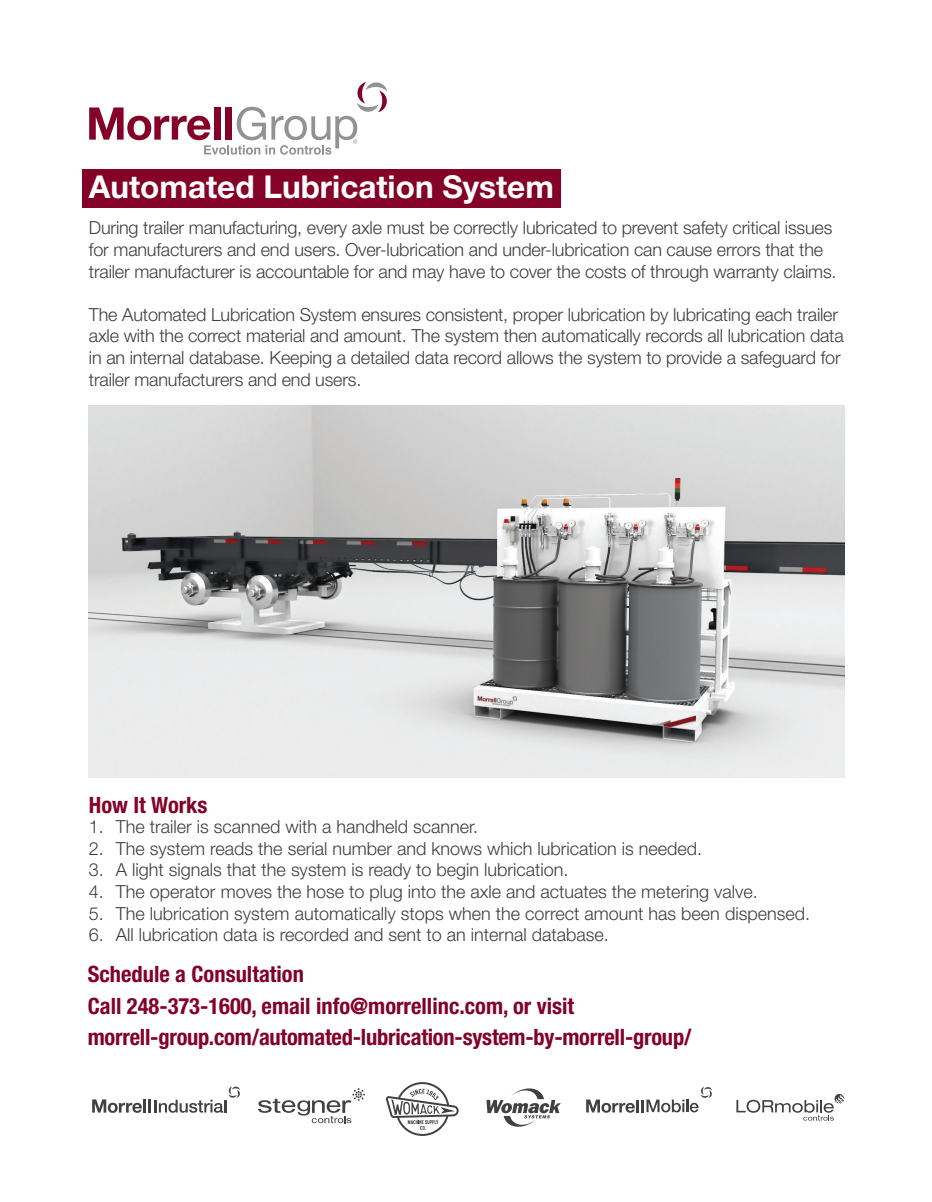
<style>
.page{position:relative;width:932px;height:1202px;background:#fff}
.page>*{position:absolute;margin:0;border:0;box-sizing:border-box;transform-origin:0 0}
.t1{font:700 31.5px "Helvetica Neue LT Pro";color:#fff}
.t2{font:700 condensed 22.5px "Helvetica Neue LT Pro";color:#840128}
.t3{font:300 18px/21.6px "Helvetica Neue LT Pro";letter-spacing:-.01em;color:#3e3e3f}
</style>
<div class="page">
<div style="left:82px;top:169px;width:478px;height:38px;background:#840128"></div>
<svg style="left:89px;top:82px;width:299px;height:73px"></svg>
<img style="left:89px;top:405px;width:755px;height:372px">
<svg style="left:586px;top:1087px;width:126px;height:25px"></svg>
<svg style="left:258px;top:1088px;width:107px;height:35px"></svg>
<svg style="left:92px;top:1086px;width:148px;height:26px"></svg>
<svg style="left:486px;top:1088px;width:75px;height:39px"></svg>
<svg style="left:736px;top:1093px;width:108px;height:27px"></svg>
<svg style="left:386px;top:1082px;width:73px;height:53px"></svg>
<p class="t1" style="left:89px;top:168px;width:466px">Automated Lubrication System</p>
<p class="t3" style="left:89px;top:217px;width:749px">During trailer manufacturing, every axle must be correctly lubricated to prevent safety critical issues for manufacturers and end users. Over-lubrication and under-lubrication can cause errors that the trailer manufacturer is accountable for and may have to cover the costs of through warranty claims.</p>
<p class="t3" style="left:89px;top:303px;width:756px">The Automated Lubrication System ensures consistent, proper lubrication by lubricating each trailer axle with the correct material and amount. The system then automatically records all lubrication data in an internal database. Keeping a detailed data record allows the system to provide a safeguard for trailer manufacturers and end users.</p>
<p class="t2" style="left:89px;top:791px;width:120px">How It Works</p>
<p class="t3" style="left:89px;top:815px;width:391px">1. The trailer is scanned with a handheld scanner.</p>
<p class="t3" style="left:89px;top:837px;width:615px">2. The system reads the serial number and knows which lubrication is needed.</p>
<p class="t3" style="left:89px;top:858px;width:481px">3. A light signals that the system is ready to begin lubrication.</p>
<p class="t3" style="left:89px;top:880px;width:670px">4. The operator moves the hose to plug into the axle and actuates the metering valve.</p>
<p class="t3" style="left:89px;top:902px;width:722px">5. The lubrication system automatically stops when the correct amount has been dispensed.</p>
<p class="t3" style="left:89px;top:923px;width:521px">6. All lubrication data is recorded and sent to an internal database.</p>
<p class="t2" style="left:88px;top:960px;width:218px">Schedule a Consultation</p>
<p class="t2" style="left:88px;top:992px;width:488px">Call 248-373-1600, email info@morrellinc.com, or visit</p>
<p class="t2" style="left:88px;top:1023px;width:605px">morrell-group.com/automated-lubrication-system-by-morrell-group/</p>
</div>
